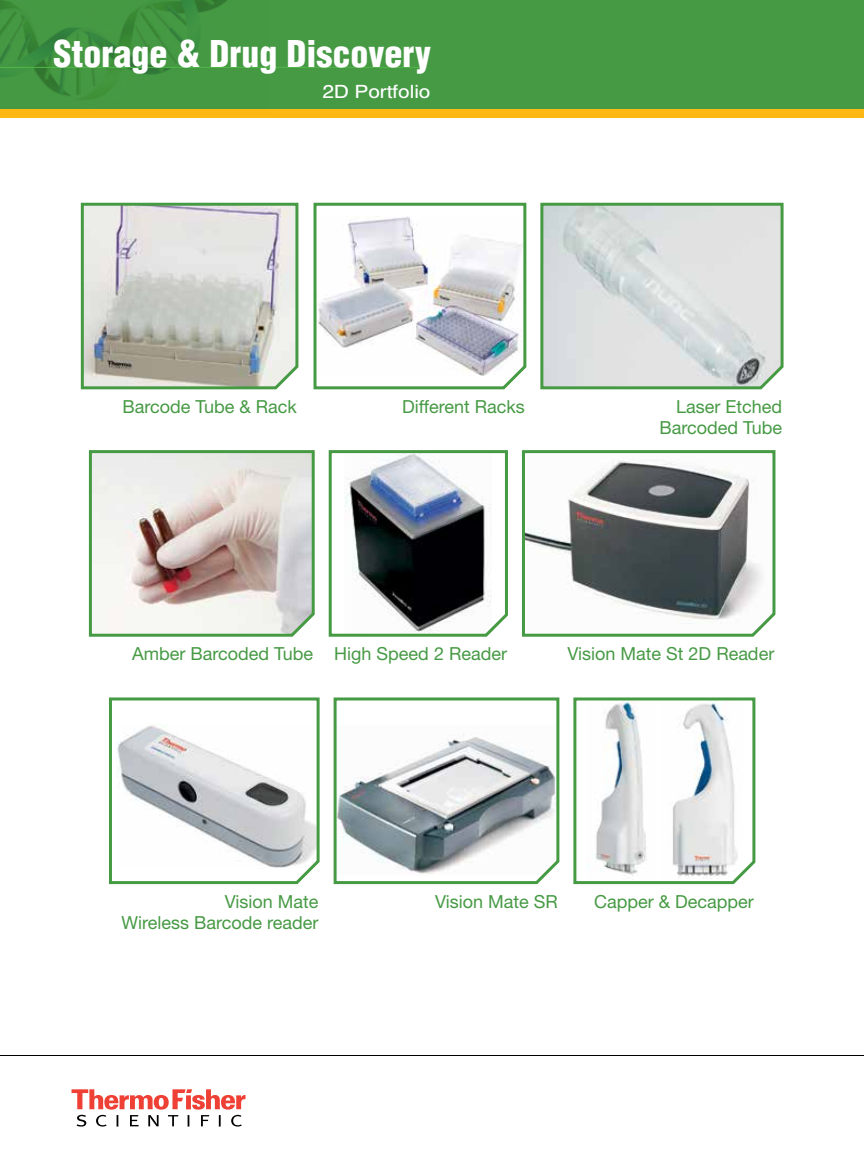
<style>
.page{position:relative;width:864px;height:1161px;background:#fff}
.page>*{position:absolute;margin:0;border:0;box-sizing:border-box;transform-origin:0 0}
.t1{font:900 condensed 36px "Helvetica LT Std";color:#fff}
.t2{font:18px/21px "Helvetica Neue";color:#469a44;text-align:right}
.t3{font:18px "Helvetica Ext";color:#fff}
</style>
<div class="page">
<div style="left:0;top:0;width:864px;height:117px;background:#469a44"></div>
<div style="left:0;top:109px;width:864px;height:8px;background:#fdb813"></div>
<img style="left:0;top:0;width:228px;height:99px">
<hr style="left:0;top:1055px;width:864px;height:1px;background:#000">
<svg style="left:72px;top:1089px;width:174px;height:38px"></svg>
<svg style="left:80px;top:202px;width:219px;height:188px;background:#c7cbc2"></svg>
<svg style="left:313px;top:202px;width:214px;height:188px"></svg>
<svg style="left:540px;top:202px;width:244px;height:188px;background:#d2d9d5"></svg>
<svg style="left:88px;top:450px;width:227px;height:187px"></svg>
<svg style="left:328px;top:450px;width:180px;height:187px"></svg>
<svg style="left:522px;top:450px;width:254px;height:187px"></svg>
<svg style="left:109px;top:697px;width:211px;height:188px"></svg>
<svg style="left:573px;top:697px;width:183px;height:188px"></svg>
<svg style="left:333px;top:697px;width:227px;height:188px"></svg>
<hr style="left:0;top:67px;width:426px;height:1px;background:#50b848">
<h1 class="t1" style="left:53px;top:31px;width:379px">Storage &amp; Drug Discovery</h1>
<p class="t3" style="left:322px;top:80px;width:110px">2D Portfolio</p>
<p class="t2" style="left:123px;top:396px;width:176px">Barcode Tube &amp; Rack</p>
<p class="t2" style="left:402px;top:396px;width:124px">Different Racks</p>
<p class="t2" style="left:659px;top:396px;width:124px">Laser Etched<br>Barcoded Tube</p>
<p class="t2" style="left:132px;top:643px;width:183px">Amber Barcoded Tube</p>
<p class="t2" style="left:334px;top:643px;width:174px">High Speed 2 Reader</p>
<p class="t2" style="left:568px;top:643px;width:208px">Vision Mate St 2D Reader</p>
<p class="t2" style="left:121px;top:891px;width:199px">Vision Mate<br>Wireless Barcode reader</p>
<p class="t2" style="left:435px;top:891px;width:124px">Vision Mate SR</p>
<p class="t2" style="left:594px;top:891px;width:161px">Capper &amp; Decapper</p>
</div>
